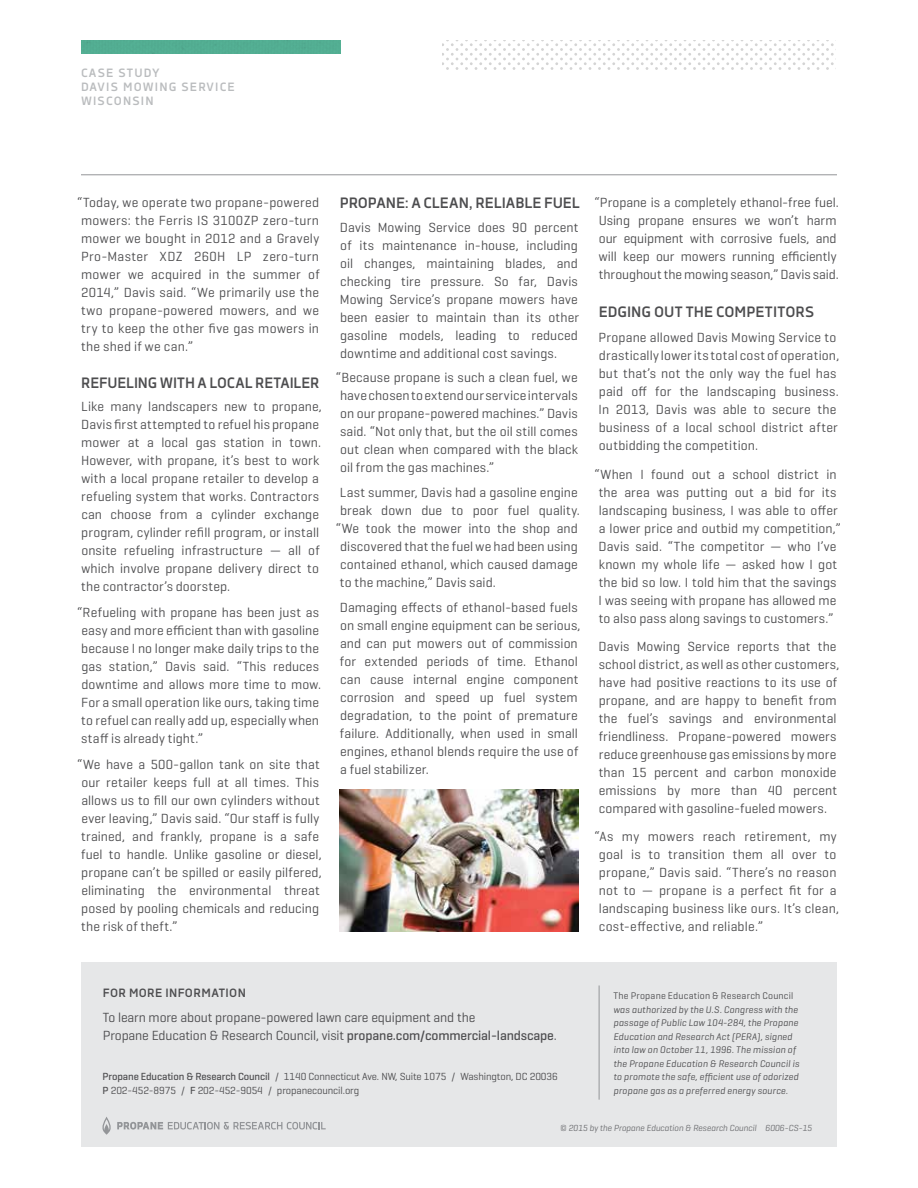
<style>
.page{position:relative;width:918px;height:1188px;background:#fff}
.page>*{position:absolute;margin:0;border:0;box-sizing:border-box;transform-origin:0 0}
.t1{font:700 15px "Decima Nova";color:#4d4d4f}
.t2{font:13.5px/18px "Geogrotesque";letter-spacing:.005em;color:#4d4d4f}
.t3{font:700 12px/14.4px "Decima Nova";letter-spacing:.1em;color:#babcbe}
.t4{font:700 12px "Decima Nova";letter-spacing:.03em;color:#4d4d4f}
.t5{font:10.5px/13.5px "Geogrotesque";letter-spacing:-.01em;color:#4d4d4f}
.t6{font:italic 9.75px/13.5px "Geogrotesque";letter-spacing:.015em;color:#4d4d4f}
.t7{font:9.75px "Geogrotesque";letter-spacing:.025em;color:#4d4d4f}
.t8{font:italic 9px "Geogrotesque";letter-spacing:-.01em;color:#6d6e71}
.s1{font-weight:500}
</style>
<div class="page">
<svg style="left:442px;top:40px;width:394px;height:30px"></svg>
<hr style="left:81px;top:174px;width:756px;height:1px;background:#939598">
<img style="left:340px;top:789px;width:238px;height:143px">
<div style="left:81px;top:962px;width:756px;height:185px;background:#e6e7e8"></div>
<hr style="left:599px;top:986px;width:1px;height:114px;background:#939598">
<svg style="left:102px;top:1117px;width:224px;height:18px"></svg>
<div style="left:81px;top:40px;width:260px;height:14px;background:#52ae92"></div>
<p class="t3" style="left:81px;top:65px;width:155px">CASE STUDY<br>DAVIS MOWING SERVICE<br>WISCONSIN</p>
<p class="t2" style="left:77px;top:193px;width:244px;text-align:justify">“Today, we operate two propane-powered mowers: the Ferris IS 3100ZP zero-turn mower we bought in 2012 and a Gravely Pro-Master XDZ 260H LP zero-turn mower we acquired in the summer of 2014,” Davis said. “We primarily use the two propane-powered mowers, and we try to keep the other five gas mowers in the shed if we can.”</p>
<p class="t1" style="left:81px;top:374px;width:240px">REFUELING WITH A LOCAL RETAILER</p>
<p class="t2" style="left:81px;top:397px;width:242px">Like many landscapers new to propane, Davis first attempted to refuel his propane mower at a local gas station in town.<br>However, with propane, it’s best to work with a local propane retailer to develop a refueling system that works. Contractors can choose from a cylinder exchange program, cylinder refill program, or install onsite refueling infrastructure — all of which involve propane delivery direct to the contractor’s doorstep.</p>
<p class="t2" style="left:77px;top:603px;width:246px">“Refueling with propane has been just as easy and more efficient than with gasoline because I no longer make daily trips to the gas station,” Davis said. “This reduces downtime and allows more time to mow.<br>For a small operation like ours, taking time to refuel can really add up, especially when staff is already tight.”</p>
<p class="t2" style="left:81px;top:755px;width:242px;text-indent:-4px">“We have a 500-gallon tank on site that our retailer keeps full at all times. This allows us to fill our own cylinders without ever leaving,” Davis said. “Our staff is fully trained, and frankly, propane is a safe fuel to handle. Unlike gasoline or diesel, propane can’t be spilled or easily pilfered, eliminating the environmental threat posed by pooling chemicals and reducing the risk of theft.”</p>
<p class="t1" style="left:340px;top:194px;width:241px">PROPANE: A CLEAN, RELIABLE FUEL</p>
<p class="t2" style="left:340px;top:218px;width:241px;text-align:justify">Davis Mowing Service does 90 percent of its maintenance in‑house, including oil changes, maintaining blades, and checking tire pressure. So far, Davis Mowing Service’s propane mowers have been easier to maintain than its other gasoline models, leading to reduced downtime and additional cost savings.</p>
<p class="t2" style="left:340px;top:368px;width:240px;text-align:justify;text-indent:-4px">“Because propane is such a clean fuel, we have chosen to extend our service intervals on our propane-powered machines.” Davis said. “Not only that, but the oil still comes out clean when compared with the black oil from the gas machines.”</p>
<p class="t2" style="left:340px;top:483px;width:239px">Last summer, Davis had a gasoline engine</p>
<p class="t2" style="left:340px;top:501px;width:241px">break down due to poor fuel quality.</p>
<p class="t2" style="left:336px;top:519px;width:244px">“We took the mower into the shop and</p>
<p class="t2" style="left:340px;top:537px;width:239px">discovered that the fuel we had been using</p>
<p class="t2" style="left:340px;top:555px;width:239px">contained ethanol, which caused damage</p>
<p class="t2" style="left:340px;top:573px;width:157px">to the machine,” Davis said.</p>
<p class="t2" style="left:340px;top:598px;width:242px">Damaging effects of ethanol-based fuels on small engine equipment can be serious, and can put mowers out of commission for extended periods of time. Ethanol can cause internal engine component corrosion and speed up fuel system degradation, to the point of premature failure. Additionally, when used in small engines, ethanol blends require the use of a fuel stabilizer.</p>
<p class="t2" style="left:595px;top:193px;width:246px">“Propane is a completely ethanol-free fuel.<br>Using propane ensures we won’t harm our equipment with corrosive fuels, and will keep our mowers running efficiently throughout the mowing season,” Davis said.</p>
<p class="t1" style="left:599px;top:304px;width:217px">EDGING OUT THE COMPETITORS</p>
<p class="t2" style="left:599px;top:328px;width:242px">Propane allowed Davis Mowing Service to drastically lower its total cost of operation, but that’s not the only way the fuel has paid off for the landscaping business.<br>In 2013, Davis was able to secure the business of a local school district after outbidding the competition.</p>
<p class="t2" style="left:595px;top:465px;width:248px">“When I found out a school district in the area was putting out a bid for its landscaping business, I was able to offer a lower price and outbid my competition,” Davis said. “The competitor — who I’ve known my whole life — asked how I got the bid so low. I told him that the savings<br>I was seeing with propane has allowed me to also pass along savings to customers.”</p>
<p class="t2" style="left:599px;top:637px;width:242px">Davis Mowing Service reports that the school district, as well as other customers, have had positive reactions to its use of propane, and are happy to benefit from the fuel’s savings and environmental friendliness. Propane-powered mowers reduce greenhouse gas emissions by more than 15 percent and carbon monoxide emissions by more than 40 percent compared with gasoline-fueled mowers.</p>
<p class="t2" style="left:599px;top:827px;width:242px;text-indent:-4px">“As my mowers reach retirement, my goal is to transition them all over to propane,” Davis said. “There’s no reason not to — propane is a perfect fit for a landscaping business like ours. It’s clean, cost-effective, and reliable.”</p>
<p class="t4" style="left:103px;top:986px;width:145px">FOR MORE INFORMATION</p>
<p class="t2" style="left:103px;top:1008px;width:455px">To learn more about propane-powered lawn care equipment and the<br>Propane Education &amp; Research Council, visit <span class="s1">propane.com/commercial-landscape</span>.</p>
<p class="t7" style="left:613px;top:990px;width:181px">The Propane Education &amp; Research Council</p>
<p class="t6" style="left:613px;top:1002px;width:187px">was authorized by the U.S. Congress with the passage of Public Law 104-284, the Propane Education and Research Act (PERA), signed into law on October 11, 1996. The mission of the Propane Education &amp; Research Council is to promote the safe, efficient use of odorized propane gas as a preferred energy source.</p>
<p class="t8" style="left:560px;top:1122px;width:253px">© 2015 by the Propane Education &amp; Research Council 6006-CS-15</p>
<p class="t5" style="left:103px;top:1070px;width:457px"><span class="s1">Propane Education &amp; Research Council</span> / 1140 Connecticut Ave. NW, Suite 1075 / Washington, DC 20036<br><span class="s1">P</span> 202-452-8975 / <span class="s1">F</span> 202-452-9054 / propanecouncil.org</p>
</div>
